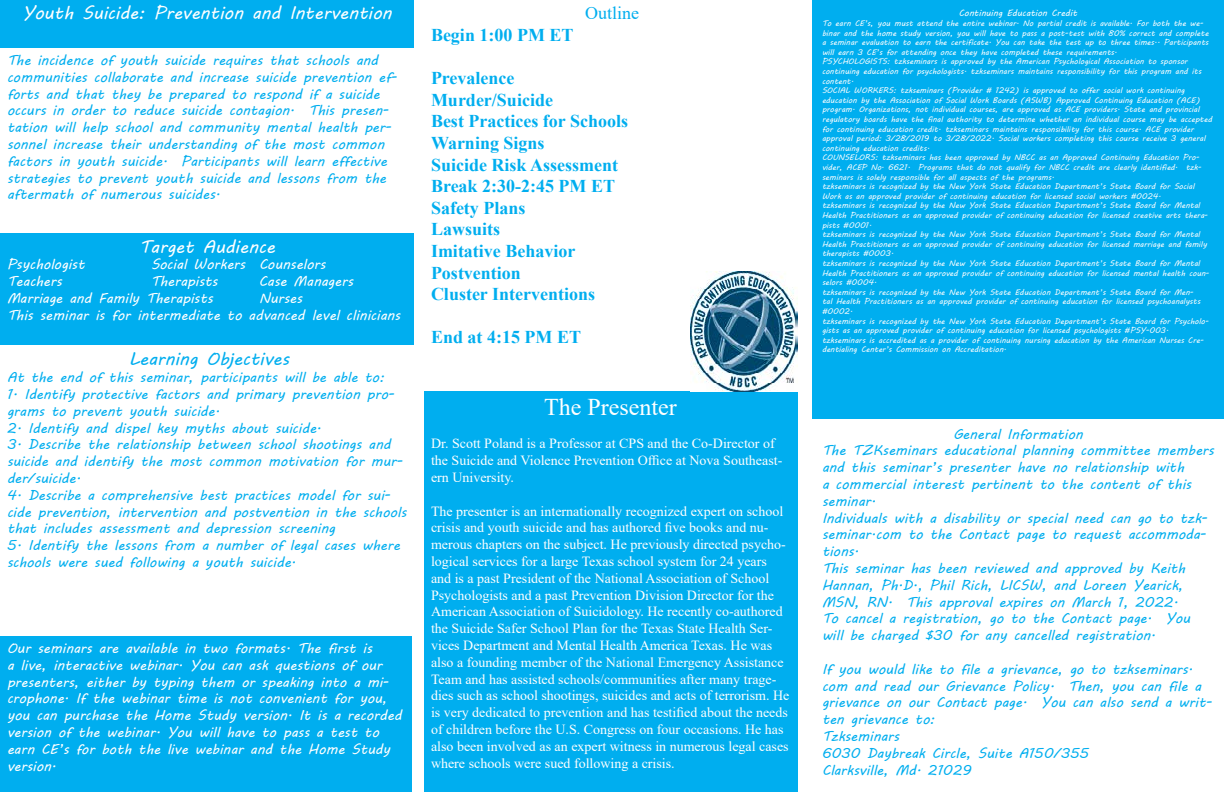
<style>
.page{position:relative;width:1224px;height:792px;background:#fff}
.page>*{position:absolute;margin:0;border:0;box-sizing:border-box;transform-origin:0 0}
.t1{font:24px "Times New Roman";color:#fff}
.t2{font:700 18px/21.6px "Times New Roman";color:#00aeef}
.t3{font:18px "MV Boli";color:#fff}
.t4{font:18px "MV Boli";color:#00aeef}
.t5{font:18px "Times New Roman";color:#00aeef}
.t6{font:14px/16.8px "MV Boli";color:#00aeef}
.t7{font:14px/16.8px "Times New Roman";color:#fff}
.t8{font:14px/16.8px "MV Boli";color:#fff}
.t9{font:9px "MV Boli";color:#fff}
.t10{font:8px/9.6px "MV Boli";color:#fff}
</style>
<div class="page">
<div style="left:0;top:0;width:414px;height:48px;background:#00aeef"></div>
<div style="left:0;top:233px;width:414px;height:113px;background:#00aeef"></div>
<div style="left:0;top:636px;width:412px;height:156px;background:#00aeef"></div>
<div style="left:424px;top:391px;width:373px;height:401px;background:#00aeef"></div>
<div style="left:812px;top:0;width:412px;height:418px;background:#00aeef"></div>
<img style="left:690px;top:271px;width:107px;height:120px">
<h2 class="t3" style="left:22px;top:0;width:371px">Youth Suicide: Prevention and Intervention</h2>
<p class="t6" style="left:7px;top:52px;width:392px">The incidence of youth suicide requires that schools and communities collaborate and increase suicide prevention ef&shy;forts and that they be prepared to respond if a suicide occurs in order to reduce suicide contagion. This presen&shy;tation will help school and community mental health per&shy;sonnel increase their understanding of the most common factors in youth suicide. Participants will learn effective strategies to prevent youth suicide and lessons from the aftermath of numerous suicides.</p>
<h2 class="t3" style="left:139px;top:234px;width:137px">Target Audience</h2>
<h3 class="t8" style="left:7px;top:256px;width:79px">Psychologist</h3>
<h3 class="t8" style="left:151px;top:256px;width:176px">Social Workers Counselors</h3>
<h3 class="t8" style="left:7px;top:273px;width:57px">Teachers</h3>
<h3 class="t8" style="left:151px;top:273px;width:68px">Therapists</h3>
<h3 class="t8" style="left:259px;top:273px;width:96px">Case Managers</h3>
<h3 class="t8" style="left:7px;top:290px;width:207px">Marriage and Family Therapists</h3>
<h3 class="t8" style="left:7px;top:290px;width:395px;text-indent:252px">Nurses<br>This seminar is for intermediate to advanced level clinicians</h3>
<h2 class="t4" style="left:129px;top:347px;width:162px">Learning Objectives</h2>
<h3 class="t6" style="left:7px;top:369px;width:379px">At the end of this seminar, participants will be able to:</h3>
<h3 class="t6" style="left:7px;top:386px;width:389px">1. Identify protective factors and primary prevention pro&shy;grams to prevent youth suicide.</h3>
<h3 class="t6" style="left:7px;top:419px;width:316px">2. Identify and dispel key myths about suicide.</h3>
<h3 class="t6" style="left:7px;top:436px;width:397px">3. Describe the relationship between school shootings and suicide and identify the most common motivation for mur&shy;der/suicide.</h3>
<h3 class="t6" style="left:7px;top:486px;width:401px">4. Describe a comprehensive best practices model for sui&shy;cide prevention, intervention and postvention in the schools that includes assessment and depression screening</h3>
<h3 class="t6" style="left:7px;top:537px;width:394px">5. Identify the lessons from a number of legal cases where schools were sued following a youth suicide.</h3>
<p class="t8" style="left:7px;top:640px;width:396px">Our seminars are available in two formats. The first is<br>a live, interactive webinar. You can ask questions of our presenters, either by typing them or speaking into a mi&shy;crophone. If the webinar time is not convenient for you, you can purchase the Home Study version. It is a recorded version of the webinar. You will have to pass a test to earn CE’s for both the live webinar and the Home Study version.</p>
<h2 class="t5" style="left:585px;top:1px;width:55px">Outline</h2>
<h2 class="t2" style="left:431px;top:24px;width:144px">Begin 1:00 PM ET</h2>
<h2 class="t2" style="left:431px;top:67px;width:199px">Prevalence<br>Murder/Suicide<br>Best Practices for Schools<br>Warning Signs<br>Suicide Risk Assessment<br>Break 2:30-2:45 PM ET<br>Safety Plans<br>Lawsuits<br>Imitative Behavior<br>Postvention<br>Cluster Interventions</h2>
<h2 class="t2" style="left:431px;top:326px;width:152px">End at 4:15 PM ET</h2>
<h1 class="t1" style="left:544px;top:390px;width:134px">The Presenter</h1>
<h3 class="t7" style="left:431px;top:435px;width:353px">Dr. Scott Poland is a Professor at CPS and the Co-Director of the Suicide and Violence Prevention Office at Nova Southeast&shy;ern University.</h3>
<p class="t7" style="left:431px;top:502px;width:360px">The presenter is an internationally recognized expert on school crisis and youth suicide and has authored five books and nu&shy;merous chapters on the subject. He previously directed psycho&shy;logical services for a large Texas school system for 24 years and is a past President of the National Association of School Psychologists and a past Prevention Division Director for the American Association of Suicidology. He recently co-authored the Suicide Safer School Plan for the Texas State Health Ser&shy;vices Department and Mental Health America Texas. He was also a founding member of the National Emergency Assistance Team and has assisted schools/communities after many trage&shy;dies such as school shootings, suicides and acts of terrorism. He is very dedicated to prevention and has testified about the needs of children before the U.S. Congress on four occasions. He has also been involved as an expert witness in numerous legal cases where schools were sued following a crisis.</p>
<p class="t9" style="left:959px;top:7px;width:120px">Continuing Education Credit</p>
<p class="t10" style="left:822px;top:18px;width:392px">To earn CE’s, you must attend the entire webinar. No partial credit is available. For both the we&shy;binar and the home study version, you will have to pass a post-test with 80% correct and complete a seminar evaluation to earn the certificate. You can take the test up to three times.. Participants will earn 3 CE’s for attending once they have completed these requirements.<br>PSYCHOLOGISTS: tzkseminars is approved by the American Psychological Association to sponsor continuing education for psychologists. tzkseminars maintains responsibility for this program and its content.<br>SOCIAL WORKERS: tzkseminars (Provider # 1242) is approved to offer social work continuing education by the Association of Social Work Boards (ASWB) Approved Continuing Education (ACE) program. Organizations, not individual courses, are approved as ACE providers. State and provincial regulatory boards have the final authority to determine whether an individual course may be accepted for continuing education credit. tzkseminars maintains responsibility for this course. ACE provider approval period: 3/28/2019 to 3/28/2022. Social workers completing this course receive 3 general continuing education credits.<br>COUNSELORS: tzkseminars has been approved by NBCC as an Approved Continuing Education Pro&shy;vider, ACEP No. 6621. Programs that do not qualify for NBCC credit are clearly identified. tzk&shy;seminars is solely responsible for all aspects of the programs.<br>tzkseminars is recognized by the New York State Education Department’s State Board for Social Work as an approved provider of continuing education for licensed social workers #0024.<br>tzkseminars is recognized by the New York State Education Department’s State Board for Mental Health Practitioners as an approved provider of continuing education for licensed creative arts thera&shy;pists #0001.<br>tzkseminars is recognized by the New York State Education Department’s State Board for Mental Health Practitioners as an approved provider of continuing education for licensed marriage and family therapists #0003.<br>tzkseminars is recognized by the New York State Education Department’s State Board for Mental Health Practitioners as an approved provider of continuing education for licensed mental health coun&shy;selors #0004.<br>tzkseminars is recognized by the New York State Education Department’s State Board for Men-<br>tal Health Practitioners as an approved provider of continuing education for licensed psychoanalysts #0002.<br>tzkseminars is recognized by the New York State Education Department’s State Board for Psycholo&shy;gists as an approved provider of continuing education for licensed psychologists #PSY-003. tzkseminars is accredited as a provider of continuing nursing education by the American Nurses Cre&shy;dentialing Center’s Commission on Accreditation.</p>
<p class="t6" style="left:822px;top:425px;width:394px;text-indent:131px">General Information<br>The TZKseminars educational planning committee members and this seminar’s presenter have no relationship with<br>a commercial interest pertinent to the content of this seminar.<br>Individuals with a disability or special need can go to tzk&shy;seminar.com to the Contact page to request accommoda&shy;tions.<br>This seminar has been reviewed and approved by Keith Hannan, Ph.D., Phil Rich, LICSW, and Loreen Yearick, MSN, RN. This approval expires on March 1, 2022.<br>To cancel a registration, go to the Contact page. You will be charged $30 for any cancelled registration.</p>
<p class="t6" style="left:822px;top:660px;width:392px">If you would like to file a grievance, go to tzkseminars. com and read our Grievance Policy. Then, you can file a grievance on our Contact page. You can also send a writ&shy;ten grievance to:<br>Tzkseminars<br>6030 Daybreak Circle, Suite A150/355<br>Clarksville, Md. 21029</p>
</div>
